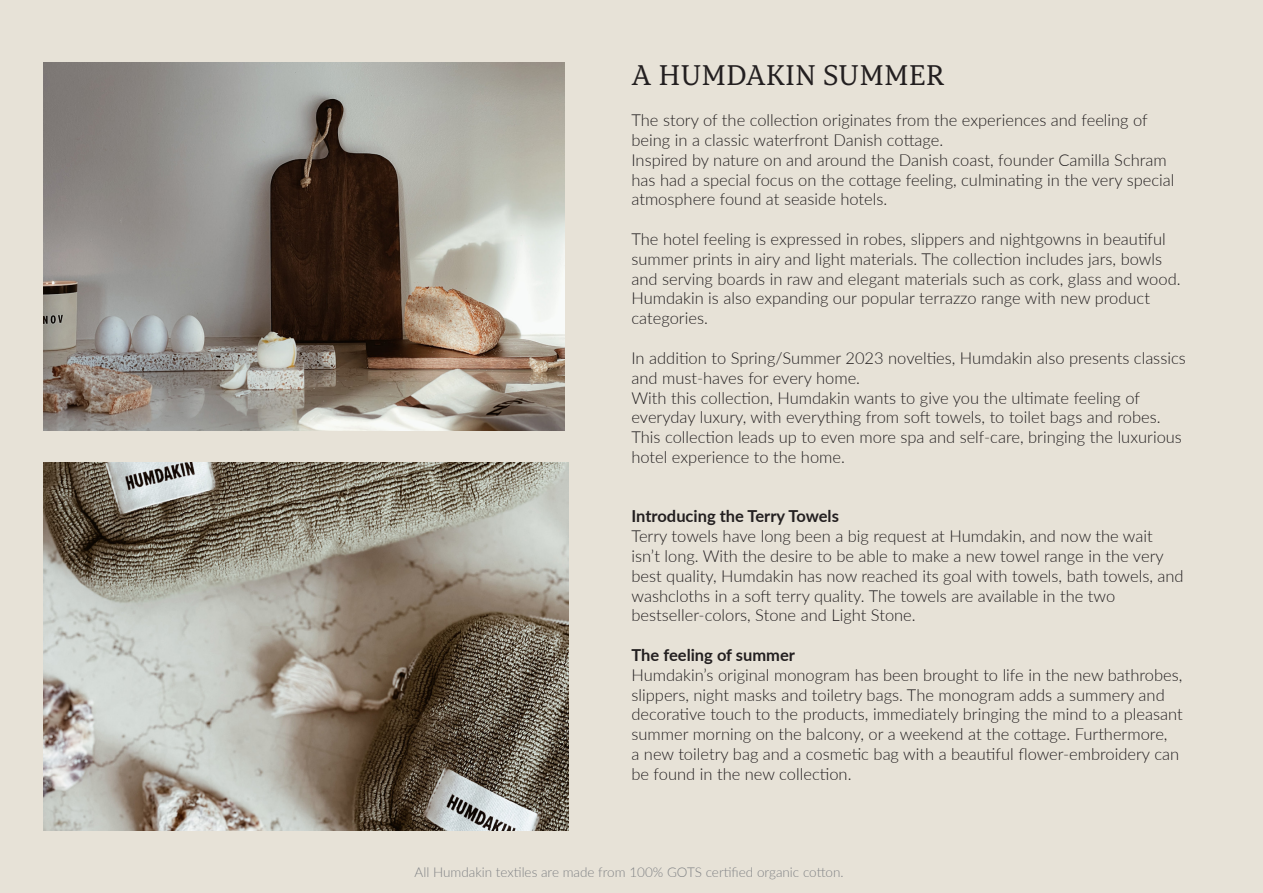
<style>
.page{position:relative;width:1263px;height:893px;background:#e7e2d7}
.page>*{position:absolute;margin:0;border:0;box-sizing:border-box;transform-origin:0 0}
.t1{font:30px "Capitolina";color:#231f20}
.t2{font:300 16.5px/19.8px "Lato";color:#231f20}
.t3{font:700 16.5px "Lato";color:#231f20}
.t4{font:300 13.5px "Lato";color:#808285}
</style>
<div class="page">
<img style="left:43px;top:62px;width:522px;height:369px">
<img style="left:43px;top:462px;width:526px;height:369px">
<p class="t1" style="left:631px;top:58px;width:314px">A HUMDAKIN SUMMER</p>
<p class="t2" style="left:631px;top:110px;width:518px">The story of the collection originates from the experiences and feeling of being in a classic waterfront Danish cottage.</p>
<p class="t2" style="left:631px;top:149px;width:544px">Inspired by nature on and around the Danish coast, founder Camilla Schram has had a special focus on the cottage feeling, culminating in the very special atmosphere found at seaside hotels.</p>
<p class="t2" style="left:631px;top:229px;width:551px">The hotel feeling is expressed in robes, slippers and nightgowns in beautiful summer prints in airy and light materials. The collection includes jars, bowls and serving boards in raw and elegant materials such as cork, glass and wood.<br>Humdakin is also expanding our popular terrazzo range with new product categories.</p>
<p class="t2" style="left:631px;top:347px;width:556px">In addition to Spring/Summer 2023 novelties, Humdakin also presents classics and must-haves for every home.</p>
<p class="t2" style="left:631px;top:387px;width:552px">With this collection, Humdakin wants to give you the ultimate feeling of everyday luxury, with everything from soft towels, to toilet bags and robes.<br>This collection leads up to even more spa and self-care, bringing the luxurious hotel experience to the home.</p>
<p class="t3" style="left:631px;top:504px;width:209px">Introducing the Terry Towels</p>
<p class="t2" style="left:631px;top:526px;width:554px">Terry towels have long been a big request at Humdakin, and now the wait isn’t long. With the desire to be able to make a new towel range in the very best quality, Humdakin has now reached its goal with towels, bath towels, and washcloths in a soft terry quality. The towels are available in the two</p>
<p class="t2" style="left:631px;top:605px;width:286px">bestseller-colors, Stone and Light Stone.</p>
<p class="t3" style="left:631px;top:643px;width:165px">The feeling of summer</p>
<p class="t2" style="left:631px;top:664px;width:553px">Humdakin’s original monogram has been brought to life in the new bathrobes, slippers, night masks and toiletry bags. The monogram adds a summery and decorative touch to the products, immediately bringing the mind to a pleasant summer morning on the balcony, or a weekend at the cottage. Furthermore,<br>a new toiletry bag and a cosmetic bag with a beautiful flower-embroidery can be found in the new collection.</p>
<p class="t4" style="left:415px;top:863px;width:430px">All Humdakin textiles are made from 100% GOTS certified organic cotton.</p>
</div>
